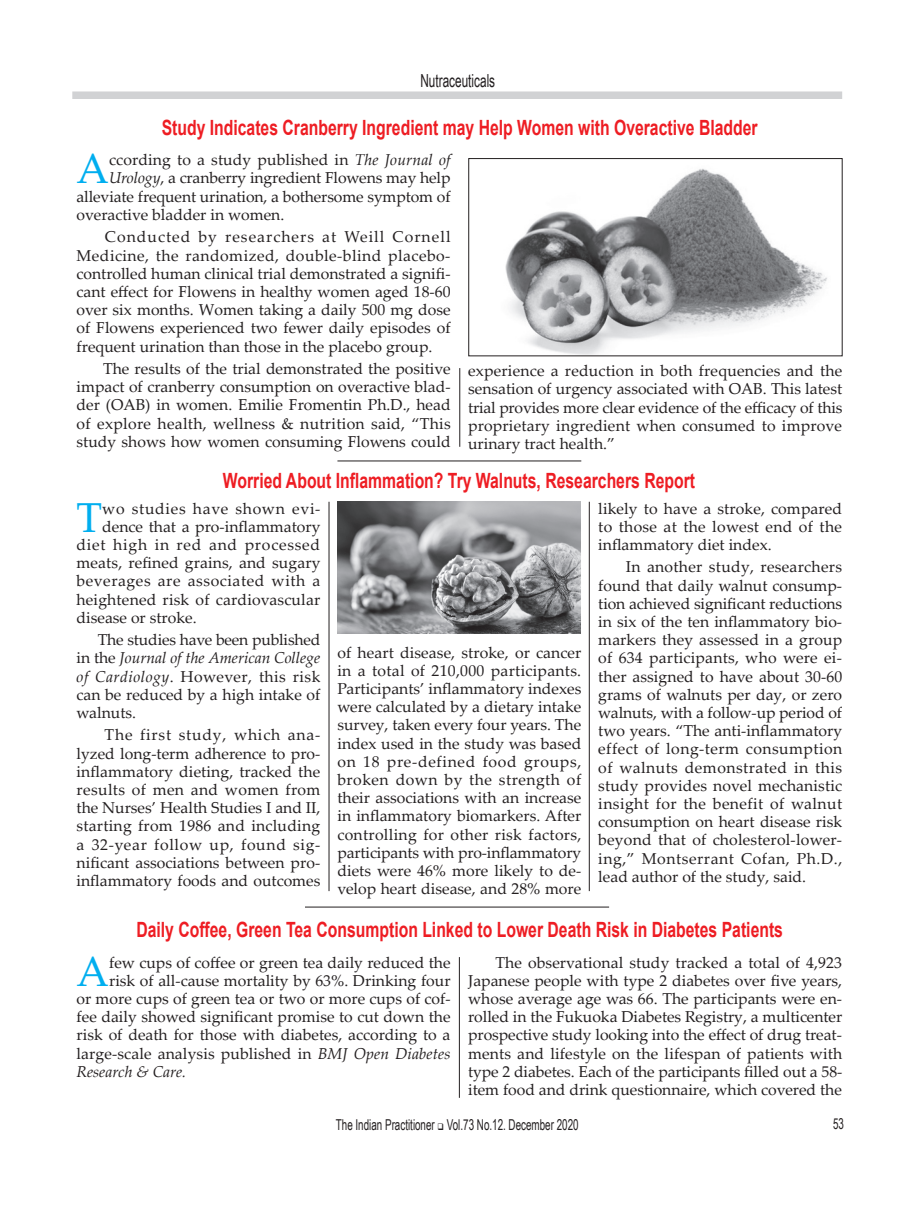
<style>
.page{position:relative;width:906px;height:1217px;background:#fff}
.page>*{position:absolute;margin:0;border:0;box-sizing:border-box;transform-origin:0 0}
._2_col{font:41.85px "Palatino Linotype";color:#00aeef}
._3_col{font:41.85px "Palatino Linotype";color:#00aeef}
.Subhead{font:700 21px "Arial";color:#ee1d23;scale:.75 1}
.t1{font:18px "Arial Narrow";color:#231f20;scale:.8 1}
._2_col-2{font:15.75px/18.1px "Palatino Linotype";color:#231f20;text-align:justify}
._3_col-2{font:15.75px/18.1px "Palatino Linotype";letter-spacing:.005em;color:#231f20;text-align:justify}
._3_col-3{font:15.75px "Palatino Linotype";letter-spacing:.035em;color:#231f20}
._3_col-4{font:15.75px "Palatino Linotype";letter-spacing:.05em;color:#231f20}
._3_col-5{font:15.75px "Palatino Linotype";letter-spacing:.045em;color:#231f20}
._2_col-3{font:italic 15.75px "Palatino Linotype";color:#231f20}
.Subhead-2{font:15px "Arial Narrow";color:#231f20;scale:.8 1}
.s1{font-style:italic}
</style>
<div class="page">
<div style="left:72px;top:91px;width:770px;height:8px;background:#d1d2d4"></div>
<hr style="left:459px;top:368px;width:1px;height:78px;background:#231f20">
<img style="left:505px;top:168px;width:322px;height:186px">
<div style="left:468px;top:158px;width:374px;height:198px;border:1px solid #231f20"></div>
<hr style="left:337px;top:460px;width:244px;height:1px;background:#231f20">
<img style="left:337px;top:501px;width:244px;height:133px">
<hr style="left:329px;top:501px;width:1px;height:389px;background:#231f20">
<hr style="left:589px;top:501px;width:1px;height:389px;background:#231f20">
<hr style="left:305px;top:906px;width:304px;height:1px;background:#231f20">
<hr style="left:459px;top:956px;width:1px;height:141px;background:#231f20">
<p class="t1" style="left:420px;top:68px;width:95px">Nutraceuticals</p>
<p class="Subhead" style="left:162px;top:113px;width:796px">Study Indicates Cranberry Ingredient may Help Women with Overactive Bladder</p>
<p class="_2_col" style="left:77px;top:139px;width:34px">A</p>
<p class="_2_col-2" style="left:109px;top:150px;width:343px">ccording to a study published in <span class="s1">The Journal of</span></p>
<p class="_2_col-2" style="left:109px;top:168px;width:343px"><span class="s1">Urology</span>, a cranberry ingredient Flowens may help</p>
<p class="_2_col-2" style="left:77px;top:186px;width:375px">alleviate frequent urination, a bothersome symptom of</p>
<p class="_2_col-2" style="left:77px;top:205px;width:209px">overactive bladder in women.</p>
<p class="_2_col-2" style="left:77px;top:227px;width:375px;text-indent:28px">Conducted by researchers at Weill Cornell Medicine, the randomized, double-blind placebo&shy;controlled human clinical trial demonstrated a signifi&shy;cant effect for Flowens in healthy women aged 18-60 over six months. Women taking a daily 500 mg dose of Flowens experienced two fewer daily episodes of frequent urination than those in the placebo group.</p>
<p class="_2_col-2" style="left:77px;top:359px;width:376px;text-indent:26px">The results of the trial demonstrated the positive impact of cranberry consumption on overactive blad&shy;der (OAB) in women. Emilie Fromentin Ph.D., head of explore health, wellness &amp; nutrition said, “This study shows how women consuming Flowens could</p>
<p class="_2_col-2" style="left:468px;top:361px;width:376px">experience a reduction in both frequencies and the sensation of urgency associated with OAB. This latest trial provides more clear evidence of the efficacy of this proprietary ingredient when consumed to improve urinary tract health.”</p>
<p class="Subhead" style="left:223px;top:466px;width:631px">Worried About Inflammation? Try Walnuts, Researchers Report</p>
<p class="_3_col" style="left:77px;top:487px;width:27px">T</p>
<p class="_3_col-5" style="left:102px;top:497px;width:220px">wo studies have shown evi-</p>
<p class="_3_col-2" style="left:598px;top:498px;width:245px">likely to have a stroke, compared to those at the lowest end of the inflammatory diet index.</p>
<p class="_3_col-2" style="left:598px;top:557px;width:245px;text-indent:27px">In another study, researchers found that daily walnut consump&shy;tion achieved significant reductions in six of the ten inflammatory bio&shy;markers they assessed in a group of 634 participants, who were ei&shy;ther assigned to have about 30-60 grams of walnuts per day, or zero walnuts, with a follow-up period of two years. “The anti-inflammatory effect of long-term consumption of walnuts demonstrated in this study provides novel mechanistic insight for the benefit of walnut consumption on heart disease risk beyond that of cholesterol-lower&shy;ing,” Montserrant Cofan, Ph.D., lead author of the study, said.</p>
<p class="Subhead" style="left:136px;top:915px;width:863px">Daily Coffee, Green Tea Consumption Linked to Lower Death Risk in Diabetes Patients</p>
<p class="_3_col-2" style="left:102px;top:516px;width:220px">dence that a pro-inflammatory</p>
<p class="_3_col-4" style="left:77px;top:533px;width:245px">diet high in red and processed</p>
<p class="_3_col-2" style="left:77px;top:553px;width:245px">meats, refined grains, and sugary</p>
<p class="_3_col-3" style="left:77px;top:569px;width:245px">beverages are associated with a</p>
<p class="_3_col-2" style="left:77px;top:589px;width:245px">heightened risk of cardiovascular</p>
<p class="_3_col-2" style="left:77px;top:607px;width:122px">disease or stroke.</p>
<p class="_3_col-2" style="left:77px;top:630px;width:245px;text-indent:21px">The studies have been published in the <span class="s1">Journal of the American College of Cardiology</span>. However, this risk can be reduced by a high intake of walnuts.</p>
<p class="_3_col-2" style="left:77px;top:725px;width:245px;text-indent:28px">The first study, which ana&shy;lyzed long-term adherence to pro&shy;inflammatory dieting, tracked the results of men and women from the Nurses’ Health Studies I and II, starting from 1986 and including a 32-year follow up, found sig&shy;nificant associations between pro&shy;inflammatory foods and outcomes</p>
<p class="_3_col-2" style="left:337px;top:642px;width:245px">of heart disease, stroke, or cancer in a total of 210,000 participants.<br>Participants’ inflammatory indexes were calculated by a dietary intake survey, taken every four years. The index used in the study was based on 18 pre-defined food groups, broken down by the strength of their associations with an increase in inflammatory biomarkers. After controlling for other risk factors, participants with pro-inflammatory diets were 46% more likely to de&shy;velop heart disease, and 28% more</p>
<p class="_2_col" style="left:77px;top:941px;width:34px">A</p>
<p class="_2_col-2" style="left:109px;top:952px;width:343px">few cups of coffee or green tea daily reduced the</p>
<p class="_2_col-2" style="left:109px;top:970px;width:343px">risk of all-cause mortality by 63%. Drinking four</p>
<p class="_2_col-2" style="left:77px;top:988px;width:375px">or more cups of green tea or two or more cups of cof-</p>
<p class="_2_col-2" style="left:77px;top:1006px;width:375px">fee daily showed significant promise to cut down the</p>
<p class="_2_col-2" style="left:77px;top:1025px;width:375px">risk of death for those with diabetes, according to a</p>
<p class="_2_col-2" style="left:77px;top:1043px;width:375px">large-scale analysis published in <span class="s1">BMJ Open Diabetes</span></p>
<p class="_2_col-3" style="left:77px;top:1060px;width:111px">Research &amp; Care.</p>
<p class="_2_col-2" style="left:468px;top:952px;width:376px;text-indent:27px">The observational study tracked a total of 4,923<br>Japanese people with type 2 diabetes over five years, whose average age was 66. The participants were en&shy;rolled in the Fukuoka Diabetes Registry, a multicenter prospective study looking into the effect of drug treat&shy;ments and lifestyle on the lifespan of patients with type 2 diabetes. Each of the participants filled out a 58- item food and drink questionnaire, which covered the</p>
<p class="Subhead-2" style="left:336px;top:1113px;width:305px">The Indian Practitioner ❑ Vol.73 No.12. December 2020</p>
<p class="Subhead-2" style="left:833px;top:1112px;width:15px">53</p>
</div>
